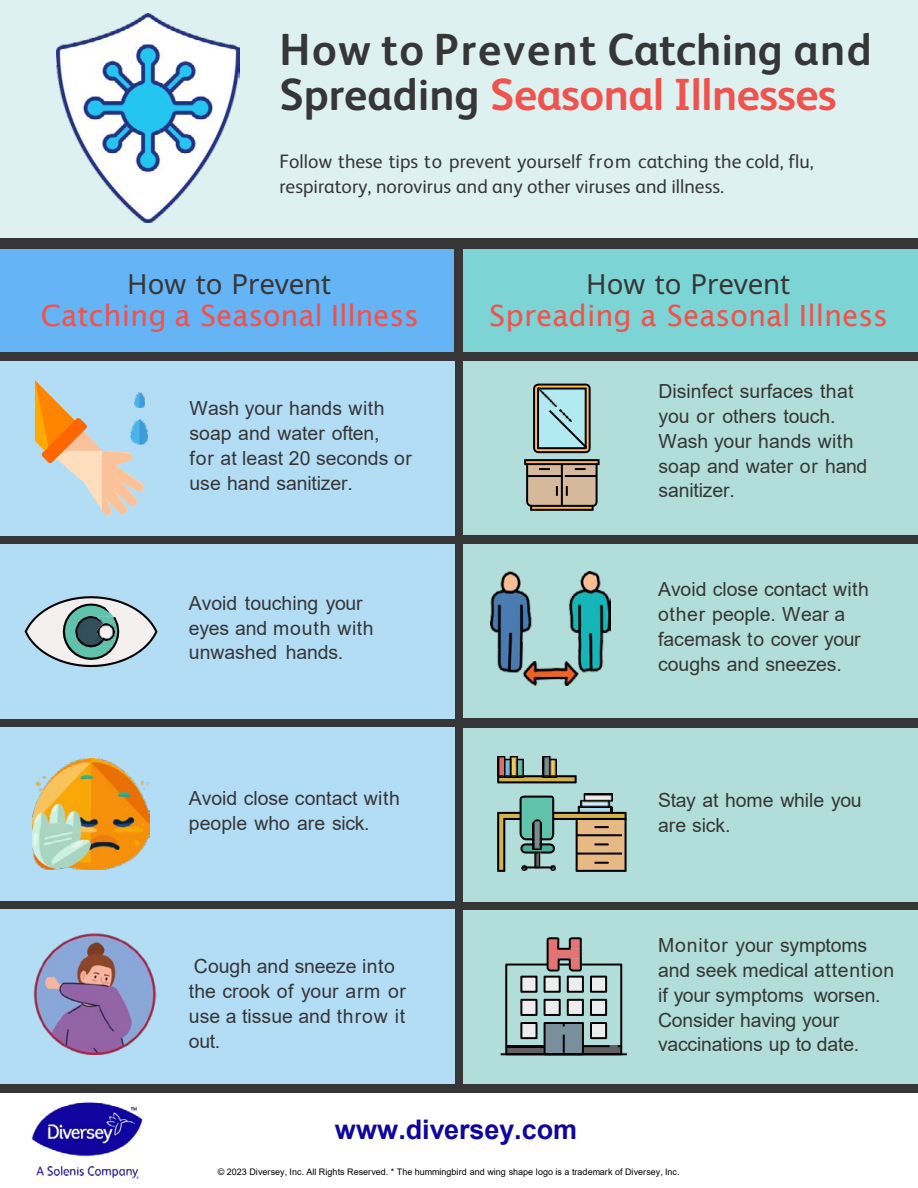
<style>
.page{position:relative;width:918px;height:1188px;background:#fff}
.page>*{position:absolute;margin:0;border:0;box-sizing:border-box;transform-origin:0 0}
.t1{font:700 45px/45px "FS Albert Pro";letter-spacing:-.005em;color:#363636}
.t2{font:29.4px "Lucida Sans";letter-spacing:-.005em;color:#ef534e}
.t3{font:27.75px "Noto Sans Symbols";color:#363636}
.t4{font:700 27px "Arial";letter-spacing:-.005em;color:#10069f}
.t5{font:19.5px/24.9px "Arial";color:#363636}
.t6{font:19.5px/24.9px "FS Albert Pro";color:#363636}
.t7{font:9px "Arial";letter-spacing:.005em;color:#000}
.s1{color:#ef534e}
</style>
<div class="page">
<div style="left:0;top:237px;width:918px;height:857px;background:#363636"></div>
<div style="left:464px;top:910px;width:454px;height:173px;background:#b1deda"></div>
<div style="left:0;top:909px;width:454px;height:174px;background:#b3ddf5"></div>
<div style="left:464px;top:544px;width:454px;height:174px;background:#b1deda"></div>
<div style="left:464px;top:361px;width:454px;height:173px;background:#b1deda"></div>
<div style="left:464px;top:250px;width:454px;height:102px;background:#7dd4d4"></div>
<div style="left:0;top:361px;width:454px;height:174px;background:#b3ddf5"></div>
<div style="left:0;top:250px;width:453px;height:102px;background:#65b4f5"></div>
<div style="left:0;top:0;width:918px;height:237px;background:#def1f1"></div>
<div style="left:0;top:544px;width:454px;height:175px;background:#b3ddf5"></div>
<div style="left:464px;top:728px;width:454px;height:173px;background:#b1deda"></div>
<div style="left:0;top:728px;width:454px;height:173px;background:#b3ddf5"></div>
<img style="left:490px;top:572px;width:121px;height:113px">
<img style="left:33px;top:758px;width:116px;height:112px">
<svg style="left:35px;top:380px;width:109px;height:135px"></svg>
<img style="left:131px;top:420px;width:16px;height:25px">
<img style="left:134px;top:393px;width:10px;height:15px">
<img style="left:57px;top:14px;width:182px;height:209px">
<hr style="left:501px;top:1053px;width:126px;height:2px;background:#000">
<svg style="left:504px;top:937px;width:119px;height:119px"></svg>
<div style="left:544px;top:1022px;width:40px;height:33px;border:2px solid #000"></div>
<svg style="left:524px;top:459px;width:76px;height:52px;background:#9d8b70"></svg>
<svg style="left:533px;top:384px;width:58px;height:69px;background:#8ba8a0"></svg>
<svg style="left:25px;top:596px;width:132px;height:71px"></svg>
<img style="left:97px;top:624px;width:17px;height:16px">
<svg style="left:497px;top:775px;width:80px;height:8px"></svg>
<img style="left:497px;top:756px;width:27px;height:21px">
<img style="left:542px;top:756px;width:14px;height:21px">
<svg style="left:497px;top:796px;width:130px;height:76px"></svg>
<img style="left:581px;top:794px;width:31px;height:14px">
<img style="left:34px;top:933px;width:122px;height:121px">
<img style="left:30px;top:1102px;width:113px;height:78px">
<h1 class="t1" style="left:280px;top:25px;width:594px">How to Prevent Catching and<br>Spreading <span class="s1">Seasonal Illnesses</span></h1>
<p class="t6" style="left:280px;top:148px;width:536px">Follow these tips to prevent yourself from catching the cold, flu, respiratory, norovirus and any other viruses and illness.</p>
<h3 class="t3" style="left:127px;top:268px;width:97px">★□ ▼□</h3>
<h3 class="t3" style="left:275px;top:268px;width:58px">❖ ■▼</h3>
<h2 class="t2" style="left:41px;top:299px;width:380px">Catching a Seasonal Illness</h2>
<p class="t5" style="left:190px;top:396px;width:224px">Wash your hands with soap and water often,<br>for at least 20 seconds or use hand sanitizer.</p>
<p class="t5" style="left:189px;top:590px;width:186px">Avoid touching your eyes and mouth with unwashed hands.</p>
<h3 class="t3" style="left:586px;top:268px;width:97px">★□ ▼□</h3>
<h3 class="t3" style="left:734px;top:268px;width:58px">❖ ■▼</h3>
<h2 class="t2" style="left:490px;top:299px;width:400px">Spreading a Seasonal Illness</h2>
<p class="t5" style="left:659px;top:379px;width:210px">Disinfect surfaces that you or others touch.<br>Wash your hands with soap and water or hand sanitizer.</p>
<p class="t5" style="left:658px;top:577px;width:212px">Avoid close contact with other people. Wear a facemask to cover your coughs and sneezes.</p>
<p class="t5" style="left:189px;top:786px;width:212px">Avoid close contact with people who are sick.</p>
<p class="t5" style="left:658px;top:787px;width:205px">Stay at home while you are sick.</p>
<p class="t5" style="left:189px;top:954px;width:218px">Cough and sneeze into the crook of your arm or use a tissue and throw it out.</p>
<p class="t5" style="left:658px;top:933px;width:238px">Monitor your symptoms and seek medical attention if your symptoms worsen.<br>Consider having your vaccinations up to date.</p>
<h3 class="t4" style="left:335px;top:1110px;width:244px">www.diversey.com</h3>
<p class="t7" style="left:218px;top:1166px;width:463px">© 2023 Diversey, Inc. All Rights Reserved. * The hummingbird and wing shape logo is a trademark of Diversey, Inc.</p>
</div>
